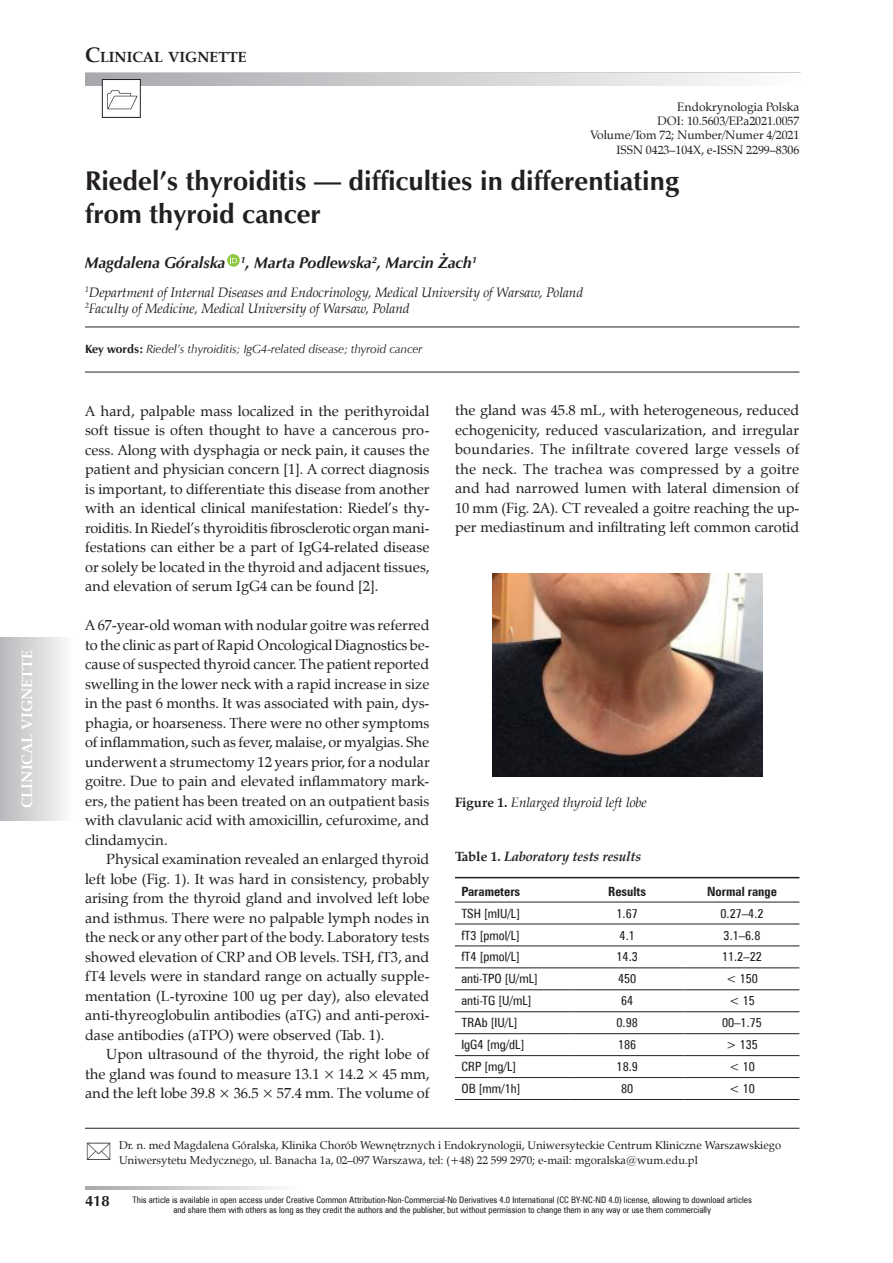
<style>
.page{position:relative;width:893px;height:1263px;background:#fff}
.page>*{position:absolute;margin:0;border:0;box-sizing:border-box;transform-origin:0 0}
.t1{font:700 27px/32.4px "Zapf Humnst EU";color:#231f20}
.t2{font:italic 700 15.75px "Zapf Humnst EU";color:#231f20}
.t3{font:700 15px "Zapf Calligr EU";color:#fff}
.t4{font:700 15px "Zapf Humnst EU";color:#231f20}
.t5{font:700 14.7px "Zapf Calligr EU";color:#231f20}
.t6{font:14.55px/19.5px "Zapf Calligr EU";color:#231f20;text-align:justify}
.t7{font:italic 13.5px/16.2px "Zapf Calligr EU";color:#231f20}
.t8{font:italic 700 13.5px "Zapf Calligr EU";color:#231f20}
.t9{font:12.75px "Zurich Cn EU";color:#231f20}
.t10{font:700 12.75px "Zurich Cn EU";color:#231f20}
.t11{font:12px/14.2px "Zapf Calligr EU";color:#231f20;text-align:right}
.t12{font:italic 12px "Zapf Humnst EU";color:#231f20}
.t13{font:11.25px/15px "Zapf Calligr EU";color:#231f20}
.t14{font:9px/10.8px "Zurich Cn EU";color:#231f20;text-align:center}
.s1{font-size:21px}
.s2{font-weight:700;font-style:normal}
.s3{font-style:normal}
</style>
<div class="page">
<hr style="left:85px;top:73px;width:716px;height:1px;background:#231f20">
<svg style="left:85px;top:74px;width:646px;height:12px;background:#cecfd1"></svg>
<div style="left:102px;top:80px;width:38px;height:37px;background:#fff"></div>
<div style="left:102px;top:79px;width:39px;height:39px;border:1px solid #231f20"></div>
<svg style="left:107px;top:90px;width:30px;height:19px"></svg>
<svg style="left:85px;top:1186px;width:194px;height:3px"></svg>
<div style="left:0;top:638px;width:73px;height:182px;background:linear-gradient(to right,#b7b8bb,#fbfcfd)"></div>
<hr style="left:85px;top:327px;width:714px;height:1px;background:#231f20">
<hr style="left:85px;top:372px;width:714px;height:1px;background:#231f20">
<svg style="left:227px;top:254px;width:13px;height:13px"></svg>
<svg style="left:230px;top:256px;width:7px;height:7px"></svg>
<img style="left:492px;top:574px;width:270px;height:202px">
<hr style="left:455px;top:877px;width:344px;height:1px;background:#231f20">
<svg style="left:455px;top:901px;width:344px;height:178px"></svg>
<hr style="left:455px;top:924px;width:115px;height:1px;background:#231f20">
<hr style="left:570px;top:924px;width:115px;height:1px;background:#231f20">
<hr style="left:685px;top:924px;width:114px;height:1px;background:#231f20">
<hr style="left:455px;top:945px;width:115px;height:1px;background:#231f20">
<hr style="left:570px;top:945px;width:115px;height:1px;background:#231f20">
<hr style="left:685px;top:945px;width:114px;height:1px;background:#231f20">
<hr style="left:455px;top:967px;width:115px;height:1px;background:#231f20">
<hr style="left:570px;top:967px;width:115px;height:1px;background:#231f20">
<hr style="left:685px;top:967px;width:114px;height:1px;background:#231f20">
<hr style="left:455px;top:989px;width:115px;height:1px;background:#231f20">
<hr style="left:570px;top:989px;width:115px;height:1px;background:#231f20">
<hr style="left:685px;top:989px;width:114px;height:1px;background:#231f20">
<hr style="left:455px;top:1011px;width:115px;height:1px;background:#231f20">
<hr style="left:570px;top:1011px;width:115px;height:1px;background:#231f20">
<hr style="left:685px;top:1011px;width:114px;height:1px;background:#231f20">
<hr style="left:455px;top:1033px;width:115px;height:1px;background:#231f20">
<hr style="left:570px;top:1033px;width:115px;height:1px;background:#231f20">
<hr style="left:685px;top:1033px;width:114px;height:1px;background:#231f20">
<hr style="left:455px;top:1055px;width:115px;height:1px;background:#231f20">
<hr style="left:570px;top:1055px;width:115px;height:1px;background:#231f20">
<hr style="left:685px;top:1055px;width:114px;height:1px;background:#231f20">
<hr style="left:455px;top:1077px;width:115px;height:1px;background:#231f20">
<hr style="left:570px;top:1077px;width:115px;height:1px;background:#231f20">
<hr style="left:685px;top:1077px;width:114px;height:1px;background:#231f20">
<hr style="left:455px;top:1099px;width:115px;height:1px;background:#231f20">
<hr style="left:570px;top:1099px;width:115px;height:1px;background:#231f20">
<hr style="left:685px;top:1099px;width:114px;height:1px;background:#231f20">
<hr style="left:455px;top:902px;width:115px;height:1px;background:#231f20">
<hr style="left:570px;top:902px;width:115px;height:1px;background:#231f20">
<hr style="left:685px;top:902px;width:114px;height:1px;background:#231f20">
<hr style="left:85px;top:1128px;width:714px;height:1px;background:#231f20">
<p class="t3" style="left:18px;top:808px;width:160px;rotate:-90deg">Clinical vignette</p>
<p class="t5" style="left:85px;top:48px;width:163px"><span class="s1">C</span>LINICAL VIGNETTE</p>
<p class="t11" style="left:590px;top:100px;width:211px">Endokrynologia Polska<br>DOI: 10.5603/EP.a2021.0057<br>Volume/Tom 72; Number/Numer 4/2021<br>ISSN 0423–104X, e-ISSN 2299–8306</p>
<h1 class="t1" style="left:85px;top:166px;width:595px">Riedel’s thyroiditis — difficulties in differentiating from thyroid cancer</h1>
<p class="t2" style="left:85px;top:253px;width:394px">Magdalena Góralska <sup>1</sup>, Marta Podlewska<sup>2</sup>, Marcin Żach<sup>1</sup></p>
<p class="t7" style="left:85px;top:284px;width:500px"><sup>1</sup>Department of Internal Diseases and Endocrinology, Medical University of Warsaw, Poland<br><sup>2</sup>Faculty of Medicine, Medical University of Warsaw, Poland</p>
<p class="t12" style="left:85px;top:341px;width:339px"><span class="s2">Key words:</span> Riedel’s thyroiditis; IgG4-related disease; thyroid cancer</p>
<p class="t6" style="left:85px;top:401px;width:346px">A hard, palpable mass localized in the perithyroidal soft tissue is often thought to have a cancerous pro&shy;cess. Along with dysphagia or neck pain, it causes the patient and physician concern [1]. A correct diagnosis is important, to differentiate this disease from another with an identical clinical manifestation: Riedel’s thy&shy;roiditis. In Riedel’s thyroiditis fibrosclerotic organ mani&shy;festations can either be a part of IgG4-related disease or solely be located in the thyroid and adjacent tissues, and elevation of serum IgG4 can be found [2].</p>
<p class="t6" style="left:85px;top:616px;width:346px">A 67-year-old woman with nodular goitre was referred to the clinic as part of Rapid Oncological Diagnostics be&shy;cause of suspected thyroid cancer. The patient reported swelling in the lower neck with a rapid increase in size in the past 6 months. It was associated with pain, dys&shy;phagia, or hoarseness. There were no other symptoms of inflammation, such as fever, malaise, or myalgias. She underwent a strumectomy 12 years prior, for a nodular goitre. Due to pain and elevated inflammatory mark&shy;ers, the patient has been treated on an outpatient basis with clavulanic acid with amoxicillin, cefuroxime, and clindamycin.</p>
<p class="t6" style="left:85px;top:850px;width:346px;text-indent:21px">Physical examination revealed an enlarged thyroid left lobe (Fig. 1). It was hard in consistency, probably arising from the thyroid gland and involved left lobe and isthmus. There were no palpable lymph nodes in the neck or any other part of the body. Laboratory tests showed elevation of CRP and OB levels. TSH, fT3, and fT4 levels were in standard range on actually supple&shy;mentation (L-tyroxine 100 ug per day), also elevated anti-thyreoglobulin antibodies (aTG) and anti-peroxi&shy;dase antibodies (aTPO) were observed (Tab. 1).</p>
<p class="t6" style="left:85px;top:1045px;width:346px;text-indent:21px">Upon ultrasound of the thyroid, the right lobe of the gland was found to measure 13.1 × 14.2 × 45 mm, and the left lobe 39.8 × 36.5 × 57.4 mm. The volume of</p>
<p class="t6" style="left:455px;top:401px;width:346px">the gland was 45.8 mL, with heterogeneous, reduced echogenicity, reduced vascularization, and irregular boundaries. The infiltrate covered large vessels of the neck. The trachea was compressed by a goitre and had narrowed lumen with lateral dimension of 10 mm (Fig. 2A). CT revealed a goitre reaching the up&shy;per mediastinum and infiltrating left common carotid</p>
<p class="t7" style="left:455px;top:795px;width:193px"><span class="s2">Figure 1.</span> Enlarged thyroid left lobe</p>
<p class="t8" style="left:455px;top:848px;width:188px"><span class="s3">Table 1.</span> Laboratory tests results</p>
<p class="t10" style="left:461px;top:883px;width:60px">Parameters</p>
<p class="t10" style="left:608px;top:883px;width:39px">Results</p>
<p class="t10" style="left:707px;top:883px;width:71px">Normal range</p>
<p class="t9" style="left:461px;top:905px;width:60px">TSH [mIU/L]</p>
<p class="t9" style="left:616px;top:905px;width:23px">1.67</p>
<p class="t9" style="left:720px;top:905px;width:45px">0.27–4.2</p>
<p class="t9" style="left:461px;top:927px;width:60px">fT3 [pmol/L]</p>
<p class="t9" style="left:620px;top:927px;width:17px">4.1</p>
<p class="t9" style="left:724px;top:927px;width:38px">3.1–6.8</p>
<p class="t9" style="left:461px;top:949px;width:60px">fT4 [pmol/L]</p>
<p class="t9" style="left:616px;top:949px;width:23px">14.3</p>
<p class="t9" style="left:722px;top:949px;width:41px">11.2–22</p>
<p class="t9" style="left:461px;top:971px;width:78px">anti-TPO [U/mL]</p>
<p class="t9" style="left:618px;top:971px;width:20px">450</p>
<p class="t9" style="left:726px;top:971px;width:34px">&lt; 150</p>
<p class="t9" style="left:461px;top:993px;width:72px">anti-TG [U/mL]</p>
<p class="t9" style="left:621px;top:993px;width:14px">64</p>
<p class="t9" style="left:729px;top:993px;width:27px">&lt; 15</p>
<p class="t9" style="left:461px;top:1015px;width:58px">TRAb [IU/L]</p>
<p class="t9" style="left:616px;top:1015px;width:23px">0.98</p>
<p class="t9" style="left:722px;top:1015px;width:41px">00–1.75</p>
<p class="t9" style="left:461px;top:1037px;width:64px">IgG4 [mg/dL]</p>
<p class="t9" style="left:618px;top:1037px;width:20px">186</p>
<p class="t9" style="left:726px;top:1037px;width:34px">&gt; 135</p>
<p class="t9" style="left:461px;top:1059px;width:56px">CRP [mg/L]</p>
<p class="t9" style="left:617px;top:1059px;width:23px">18.9</p>
<p class="t9" style="left:729px;top:1059px;width:27px">&lt; 10</p>
<p class="t9" style="left:461px;top:1081px;width:60px">OB [mm/1h]</p>
<p class="t9" style="left:621px;top:1081px;width:14px">80</p>
<p class="t9" style="left:729px;top:1081px;width:27px">&lt; 10</p>
<p class="t4" style="left:85px;top:1191px;width:26px">418</p>
<p class="t13" style="left:119px;top:1138px;width:664px">Dr. n. med Magdalena Góralska, Klinika Chorób Wewnętrznych i Endokrynologii, Uniwersyteckie Centrum Kliniczne Warszawskiego<br>Uniwersytetu Medycznego, ul. Banacha 1a, 02–097 Warszawa, tel: (+48) 22 599 2970; e-mail: mgoralska@wum.edu.pl</p>
<p class="t14" style="left:133px;top:1194px;width:621px">This article is available in open access under Creative Common Attribution-Non-Commercial-No Derivatives 4.0 International (CC BY-NC-ND 4.0) license, allowing to download articles and share them with others as long as they credit the authors and the publisher, but without permission to change them in any way or use them commercially</p>
</div>
